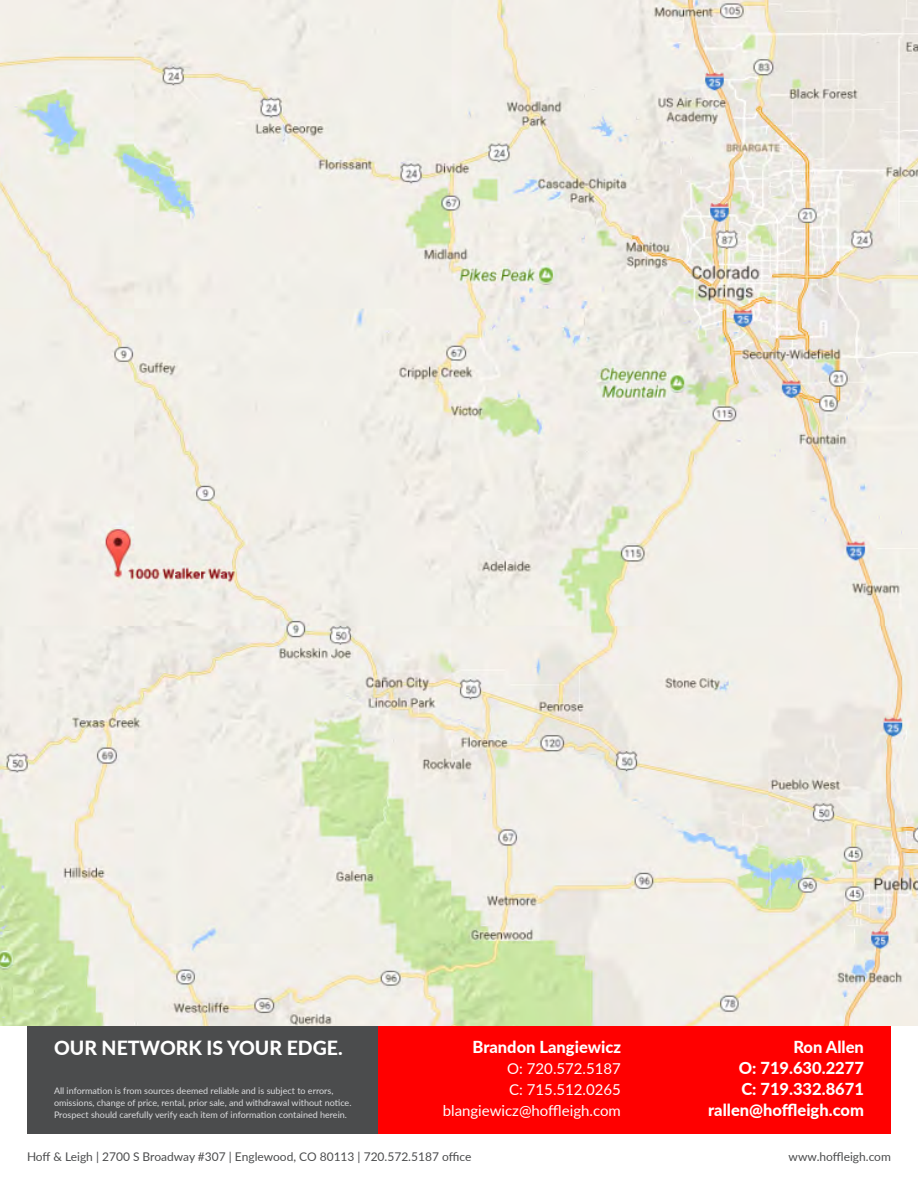
<style>
.page{position:relative;width:918px;height:1188px;background:#fff}
.page>*{position:absolute;margin:0;border:0;box-sizing:border-box;transform-origin:0 0}
.t1{font:800 19.5px "Lato";color:#fff}
.t2{font:800 16.5px/21px "Lato";color:#fff;text-align:right}
.t3{font:15px/21px "Lato";color:#fff;text-align:right}
.t4{font:12px "Lato";color:#4b4c4d}
.t5{font:9px/12px "Lato";color:#dcdddf}
</style>
<div class="page">
<div style="left:27px;top:1026px;width:351px;height:108px;background:#4b4c4d"></div>
<div style="left:378px;top:1026px;width:513px;height:108px;background:#f00"></div>
<img style="left:0;top:0;width:918px;height:1026px">
<h2 class="t2" style="left:473px;top:1036px;width:150px">Brandon Langiewicz</h2>
<h3 class="t3" style="left:443px;top:1057px;width:180px">O: 720.572.5187<br>C: 715.512.0265 blangiewicz@hoffleigh.com</h3>
<h3 class="t4" style="left:27px;top:1148px;width:446px">Hoff &amp; Leigh | 2700 S Broadway #307 | Englewood, CO 80113 | 720.572.5187 office</h3>
<h3 class="t4" style="left:789px;top:1148px;width:104px">www.hoffleigh.com</h3>
<h1 class="t1" style="left:54px;top:1034px;width:290px">OUR NETWORK IS YOUR EDGE.</h1>
<h2 class="t2" style="left:708px;top:1036px;width:157px">Ron Allen<br>O: 719.630.2277<br>C: 719.332.8671 rallen@hoffleigh.com</h2>
<p class="t5" style="left:54px;top:1084px;width:299px">All information is from sources deemed reliable and is subject to errors, omissions, change of price, rental, prior sale, and withdrawal without notice.<br>Prospect should carefully verify each item of information contained herein.</p>
</div>
